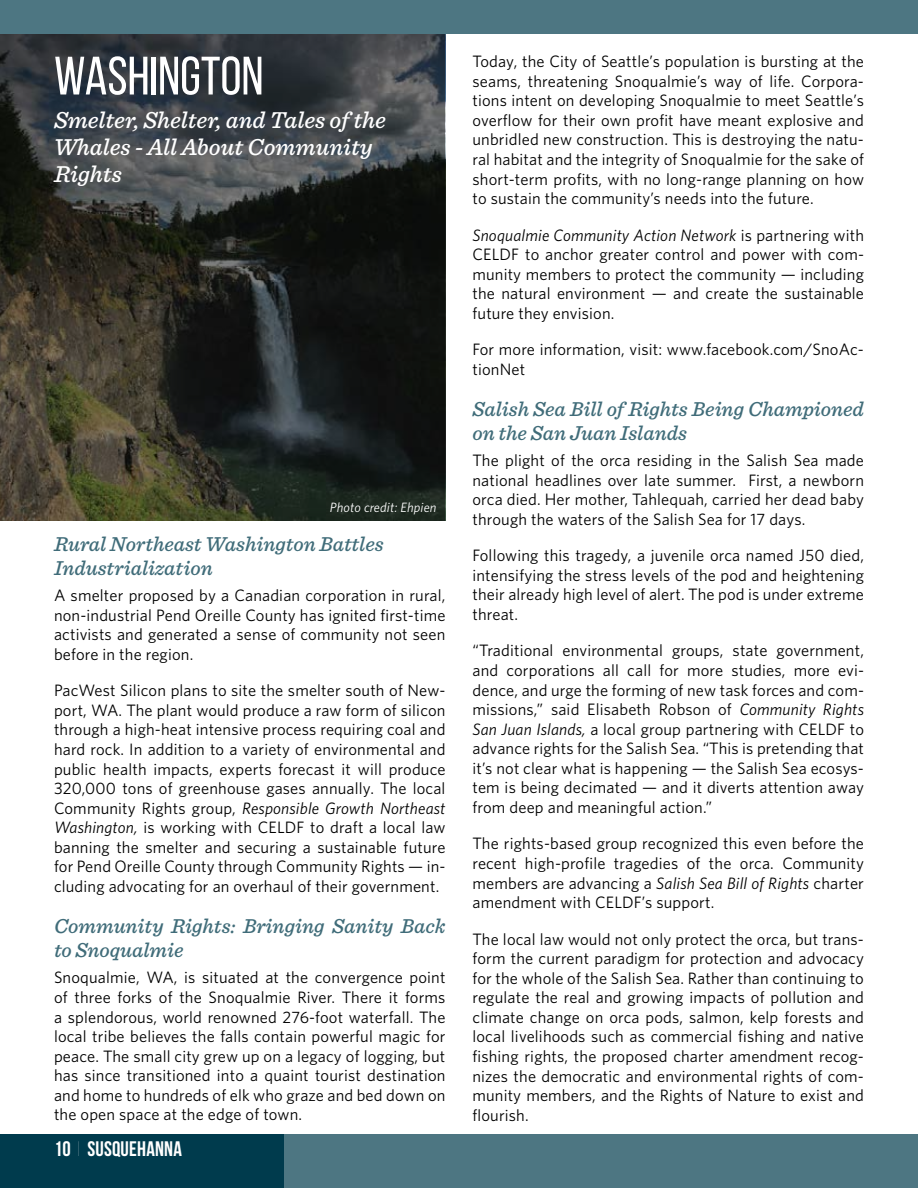
<style>
.page{position:relative;width:918px;height:1188px;background:#fff}
.page>*{position:absolute;margin:0;border:0;box-sizing:border-box;transform-origin:0 0}
.t1{font:54px "Bebas Neue";color:#fff}
.t2{font:italic 500 24px/27px "Sentinel";color:#fff}
.t3{font:italic 500 21px/24px "Sentinel";color:#406c79}
.t4{font:700 21px "Bebas Neue";letter-spacing:.01em;color:#fff}
.t5{font:16.5px/19.5px "Whitney";letter-spacing:.01em;color:#000;text-align:justify}
.t6{font:italic 13.5px "Whitney";letter-spacing:.01em;color:#fff}
.s1{font-style:italic}
.s2{font-weight:100}
</style>
<div class="page">
<svg style="left:0;top:34px;width:446px;height:487px;background:#2f312d"></svg>
<div style="left:0;top:1134px;width:918px;height:54px;background:#4d7682"></div>
<div style="left:0;top:1134px;width:284px;height:54px;background:#003b4d"></div>
<div style="left:0;top:0;width:918px;height:34px;background:#4d7682"></div>
<h1 class="t1" style="left:54px;top:47px;width:211px">WASHINGTON</h1>
<h2 class="t2" style="left:54px;top:105px;width:334px">Smelter, Shelter, and Tales of the<br>Whales - All About Community<br>Rights</h2>
<p class="t6" style="left:330px;top:498px;width:108px">Photo credit: Ehpien</p>
<p class="t3" style="left:54px;top:531px;width:331px">Rural Northeast Washington Battles<br>Industrialization</p>
<p class="t5" style="left:54px;top:585px;width:393px">A smelter proposed by a Canadian corporation in rural, non-industrial Pend Oreille County has ignited first-time activists and generated a sense of community not seen before in the region.</p>
<p class="t5" style="left:54px;top:680px;width:393px">PacWest Silicon plans to site the smelter south of New&shy;port, WA. The plant would produce a raw form of silicon through a high-heat intensive process requiring coal and hard rock. In addition to a variety of environmental and public health impacts, experts forecast it will produce 320,000 tons of greenhouse gases annually. The local Community Rights group, <span class="s1">Responsible Growth Northeast Washington,</span> is working with CELDF to draft a local law banning the smelter and securing a sustainable future for Pend Oreille County through Community Rights — in&shy;cluding advocating for an overhaul of their government.</p>
<p class="t3" style="left:54px;top:913px;width:393px">Community Rights: Bringing Sanity Back to Snoqualmie</p>
<p class="t5" style="left:54px;top:968px;width:393px">Snoqualmie, WA, is situated at the convergence point of three forks of the Snoqualmie River. There it forms a splendorous, world renowned 276-foot waterfall. The local tribe believes the falls contain powerful magic for peace. The small city grew up on a legacy of logging, but has since transitioned into a quaint tourist destination and home to hundreds of elk who graze and bed down on the open space at the edge of town.</p>
<p class="t4" style="left:54px;top:1137px;width:129px">10 <span class="s2">|</span> SUSQUEHANNA</p>
<p class="t5" style="left:473px;top:51px;width:393px">Today, the City of Seattle’s population is bursting at the seams, threatening Snoqualmie’s way of life. Corpora&shy;tions intent on developing Snoqualmie to meet Seattle’s overflow for their own profit have meant explosive and unbridled new construction. This is destroying the natu&shy;ral habitat and the integrity of Snoqualmie for the sake of short-term profits, with no long-range planning on how to sustain the community’s needs into the future.</p>
<p class="t5" style="left:473px;top:225px;width:393px"><span class="s1">Snoqualmie Community Action Network</span> is partnering with CELDF to anchor greater control and power with com&shy;munity members to protect the community — including the natural environment — and create the sustainable future they envision.</p>
<p class="t5" style="left:473px;top:339px;width:393px">For more information, visit: www.facebook.com/SnoAc&shy;tionNet</p>
<p class="t3" style="left:472px;top:396px;width:393px">Salish Sea Bill of Rights Being Championed on the San Juan Islands</p>
<p class="t5" style="left:472px;top:450px;width:393px">The plight of the orca residing in the Salish Sea made national headlines over late summer. First, a newborn orca died. Her mother, Tahlequah, carried her dead baby through the waters of the Salish Sea for 17 days.</p>
<p class="t5" style="left:472px;top:545px;width:393px">Following this tragedy, a juvenile orca named J50 died, intensifying the stress levels of the pod and heightening their already high level of alert. The pod is under extreme threat.</p>
<p class="t5" style="left:472px;top:641px;width:393px">“Traditional environmental groups, state government, and corporations all call for more studies, more evi&shy;dence, and urge the forming of new task forces and com&shy;missions,” said Elisabeth Robson of <span class="s1">Community Rights San Juan Islands,</span> a local group partnering with CELDF to advance rights for the Salish Sea. “This is pretending that it’s not clear what is happening — the Salish Sea ecosys&shy;tem is being decimated — and it diverts attention away from deep and meaningful action.”</p>
<p class="t5" style="left:472px;top:834px;width:393px">The rights-based group recognized this even before the recent high-profile tragedies of the orca. Community members are advancing a <span class="s1">Salish Sea Bill of Rights</span> charter amendment with CELDF’s support.</p>
<p class="t5" style="left:472px;top:929px;width:393px">The local law would not only protect the orca, but trans&shy;form the current paradigm for protection and advocacy for the whole of the Salish Sea. Rather than continuing to regulate the real and growing impacts of pollution and climate change on orca pods, salmon, kelp forests and local livelihoods such as commercial fishing and native fishing rights, the proposed charter amendment recog&shy;nizes the democratic and environmental rights of com&shy;munity members, and the Rights of Nature to exist and flourish.</p>
</div>
